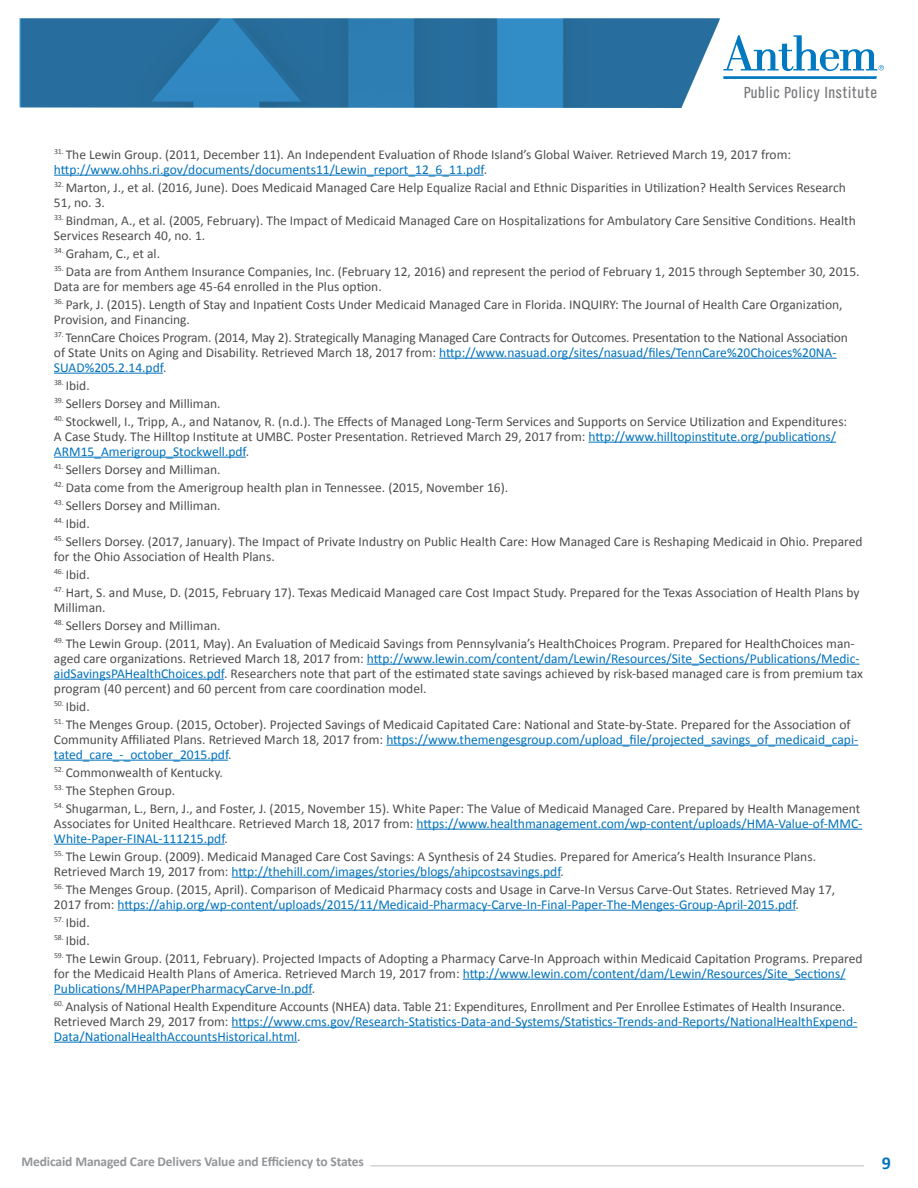
<style>
.page{position:relative;width:918px;height:1188px;background:#fff}
.page>*{position:absolute;margin:0;border:0;box-sizing:border-box;transform-origin:0 0}
.t1{font:700 18px "Calibri";color:#0072bc}
.t2{font:16.65px "TV Nord Cond EF";letter-spacing:.04em;color:#77787b}
.t3{font:13.5px/15px "Calibri";color:#4d4d4f}
.t4{font:700 13.5px "Calibri";letter-spacing:-.01em;color:#939598}
.s1{color:#0072bc}
</style>
<div class="page">
<hr style="left:370px;top:1165px;width:494px;height:2px;background:#d1d3d4">
<svg style="left:723px;top:35px;width:161px;height:44px"></svg>
<svg style="left:20px;top:18px;width:700px;height:90px;background:#2f79a9"></svg>
<hr style="left:54px;top:175px;width:430px;height:1px;background:#0072bc">
<hr style="left:439px;top:358px;width:397px;height:1px;background:#0072bc">
<hr style="left:54px;top:373px;width:109px;height:1px;background:#0072bc">
<hr style="left:588px;top:442px;width:248px;height:1px;background:#0072bc">
<hr style="left:54px;top:457px;width:192px;height:1px;background:#0072bc">
<hr style="left:367px;top:664px;width:493px;height:1px;background:#0072bc">
<hr style="left:54px;top:679px;width:170px;height:1px;background:#0072bc">
<hr style="left:386px;top:745px;width:472px;height:1px;background:#0072bc">
<hr style="left:54px;top:760px;width:174px;height:1px;background:#0072bc">
<hr style="left:417px;top:829px;width:445px;height:1px;background:#0072bc">
<hr style="left:54px;top:844px;width:171px;height:1px;background:#0072bc">
<hr style="left:232px;top:877px;width:329px;height:1px;background:#0072bc">
<hr style="left:118px;top:910px;width:678px;height:1px;background:#0072bc">
<hr style="left:463px;top:979px;width:383px;height:1px;background:#0072bc">
<hr style="left:54px;top:994px;width:258px;height:1px;background:#0072bc">
<hr style="left:232px;top:1027px;width:625px;height:1px;background:#0072bc">
<hr style="left:54px;top:1042px;width:243px;height:1px;background:#0072bc">
<p class="t2" style="left:744px;top:83px;width:135px">Public Policy Institute</p>
<p class="t3" style="left:54px;top:147px;width:739px"><sup>31.</sup> The Lewin Group. (2011, December 11). An Independent Evaluation of Rhode Island’s Global Waiver. Retrieved March 19, 2017 from: <span class="s1">http://www.ohhs.ri.gov/documents/documents11/Lewin_report_12_6_11.pdf</span>.</p>
<p class="t3" style="left:54px;top:180px;width:793px"><sup>32.</sup> Marton, J., et al. (2016, June). Does Medicaid Managed Care Help Equalize Racial and Ethnic Disparities in Utilization? Health Services Research<br>51, no. 3.</p>
<p class="t3" style="left:54px;top:213px;width:803px"><sup>33.</sup> Bindman, A., et al. (2005, February). The Impact of Medicaid Managed Care on Hospitalizations for Ambulatory Care Sensitive Conditions. Health<br>Services Research 40, no. 1.</p>
<p class="t3" style="left:54px;top:246px;width:108px"><sup>34.</sup> Graham, C., et al.</p>
<p class="t3" style="left:54px;top:264px;width:807px"><sup>35.</sup> Data are from Anthem Insurance Companies, Inc. (February 12, 2016) and represent the period of February 1, 2015 through September 30, 2015.<br>Data are for members age 45-64 enrolled in the Plus option.</p>
<p class="t3" style="left:54px;top:297px;width:790px"><sup>36.</sup> Park, J. (2015). Length of Stay and Inpatient Costs Under Medicaid Managed Care in Florida. INQUIRY: The Journal of Health Care Organization,<br>Provision, and Financing.</p>
<p class="t3" style="left:54px;top:330px;width:795px"><sup>37.</sup> TennCare Choices Program. (2014, May 2). Strategically Managing Managed Care Contracts for Outcomes. Presentation to the National Association of State Units on Aging and Disability. Retrieved March 18, 2017 from: <span class="s1">http://www.nasuad.org/sites/nasuad/files/TennCare%20Choices%20NA-<br>SUAD%205.2.14.pdf</span>.</p>
<p class="t3" style="left:54px;top:378px;width:37px"><sup>38.</sup> Ibid.</p>
<p class="t3" style="left:54px;top:396px;width:168px"><sup>39.</sup> Sellers Dorsey and Milliman.</p>
<p class="t3" style="left:54px;top:414px;width:795px"><sup>40.</sup> Stockwell, I., Tripp, A., and Natanov, R. (n.d.). The Effects of Managed Long-Term Services and Supports on Service Utilization and Expenditures:<br>A Case Study. The Hilltop Institute at UMBC. Poster Presentation. Retrieved March 29, 2017 from: <span class="s1">http://www.hilltopinstitute.org/publications/<br>ARM15_Amerigroup_Stockwell.pdf</span>.</p>
<p class="t3" style="left:54px;top:462px;width:168px"><sup>41.</sup> Sellers Dorsey and Milliman.</p>
<p class="t3" style="left:54px;top:480px;width:456px"><sup>42.</sup> Data come from the Amerigroup health plan in Tennessee. (2015, November 16).</p>
<p class="t3" style="left:54px;top:498px;width:168px"><sup>43.</sup> Sellers Dorsey and Milliman.</p>
<p class="t3" style="left:54px;top:516px;width:37px"><sup>44.</sup> Ibid.</p>
<p class="t3" style="left:54px;top:534px;width:810px"><sup>45.</sup> Sellers Dorsey. (2017, January). The Impact of Private Industry on Public Health Care: How Managed Care is Reshaping Medicaid in Ohio. Prepared for the Ohio Association of Health Plans.</p>
<p class="t3" style="left:54px;top:567px;width:37px"><sup>46.</sup> Ibid.</p>
<p class="t3" style="left:54px;top:585px;width:807px"><sup>47.</sup> Hart, S. and Muse, D. (2015, February 17). Texas Medicaid Managed care Cost Impact Study. Prepared for the Texas Association of Health Plans by<br>Milliman.</p>
<p class="t3" style="left:54px;top:618px;width:168px"><sup>48.</sup> Sellers Dorsey and Milliman.</p>
<p class="t3" style="left:54px;top:636px;width:810px"><sup>49.</sup> The Lewin Group. (2011, May). An Evaluation of Medicaid Savings from Pennsylvania’s HealthChoices Program. Prepared for HealthChoices man&shy;aged care organizations. Retrieved March 18, 2017 from: <span class="s1">http://www.lewin.com/content/dam/Lewin/Resources/Site_Sections/Publications/Medic&shy;aidSavingsPAHealthChoices.pdf</span>. Researchers note that part of the estimated state savings achieved by risk-based managed care is from premium tax program (40 percent) and 60 percent from care coordination model.</p>
<p class="t3" style="left:54px;top:699px;width:37px"><sup>50.</sup> Ibid.</p>
<p class="t3" style="left:54px;top:717px;width:806px"><sup>51.</sup> The Menges Group. (2015, October). Projected Savings of Medicaid Capitated Care: National and State-by-State. Prepared for the Association of<br>Community Affiliated Plans. Retrieved March 18, 2017 from: <span class="s1">https://www.themengesgroup.com/upload_file/projected_savings_of_medicaid_capi&shy;tated_care_-_october_2015.pdf</span>.</p>
<p class="t3" style="left:54px;top:765px;width:171px"><sup>52.</sup> Commonwealth of Kentucky.</p>
<p class="t3" style="left:54px;top:783px;width:123px"><sup>53.</sup> The Stephen Group.</p>
<p class="t3" style="left:54px;top:801px;width:810px"><sup>54.</sup> Shugarman, L., Bern, J., and Foster, J. (2015, November 15). White Paper: The Value of Medicaid Managed Care. Prepared by Health Management<br>Associates for United Healthcare. Retrieved March 18, 2017 from: <span class="s1">https://www.healthmanagement.com/wp-content/uploads/HMA-Value-of-MMC-<br>White-Paper-FINAL-111215.pdf</span>.</p>
<p class="t3" style="left:54px;top:849px;width:764px"><sup>55.</sup> The Lewin Group. (2009). Medicaid Managed Care Cost Savings: A Synthesis of 24 Studies. Prepared for America’s Health Insurance Plans.<br>Retrieved March 19, 2017 from: <span class="s1">http://thehill.com/images/stories/blogs/ahipcostsavings.pdf</span>.</p>
<p class="t3" style="left:54px;top:882px;width:783px"><sup>56.</sup> The Menges Group. (2015, April). Comparison of Medicaid Pharmacy costs and Usage in Carve-In Versus Carve-Out States. Retrieved May 17,<br>2017 from: <span class="s1">https://ahip.org/wp-content/uploads/2015/11/Medicaid-Pharmacy-Carve-In-Final-Paper-The-Menges-Group-April-2015.pdf</span>.</p>
<p class="t3" style="left:54px;top:915px;width:37px"><sup>57.</sup> Ibid.</p>
<p class="t3" style="left:54px;top:933px;width:37px"><sup>58.</sup> Ibid.</p>
<p class="t3" style="left:54px;top:951px;width:810px"><sup>59.</sup> The Lewin Group. (2011, February). Projected Impacts of Adopting a Pharmacy Carve-In Approach within Medicaid Capitation Programs. Prepared for the Medicaid Health Plans of America. Retrieved March 19, 2017 from: <span class="s1">http://www.lewin.com/content/dam/Lewin/Resources/Site_Sections/<br>Publications/MHPAPaperPharmacyCarve-In.pdf</span>.</p>
<p class="t3" style="left:54px;top:999px;width:805px"><sup>60.</sup> Analysis of National Health Expenditure Accounts (NHEA) data. Table 21: Expenditures, Enrollment and Per Enrollee Estimates of Health Insurance.<br>Retrieved March 29, 2017 from: <span class="s1">https://www.cms.gov/Research-Statistics-Data-and-Systems/Statistics-Trends-and-Reports/NationalHealthExpend-<br>Data/NationalHealthAccountsHistorical.html</span>.</p>
<p class="t4" style="left:22px;top:1153px;width:344px">Medicaid Managed Care Delivers Value and Efficiency to States</p>
<h1 class="t1" style="left:882px;top:1151px;width:11px">9</h1>
</div>
